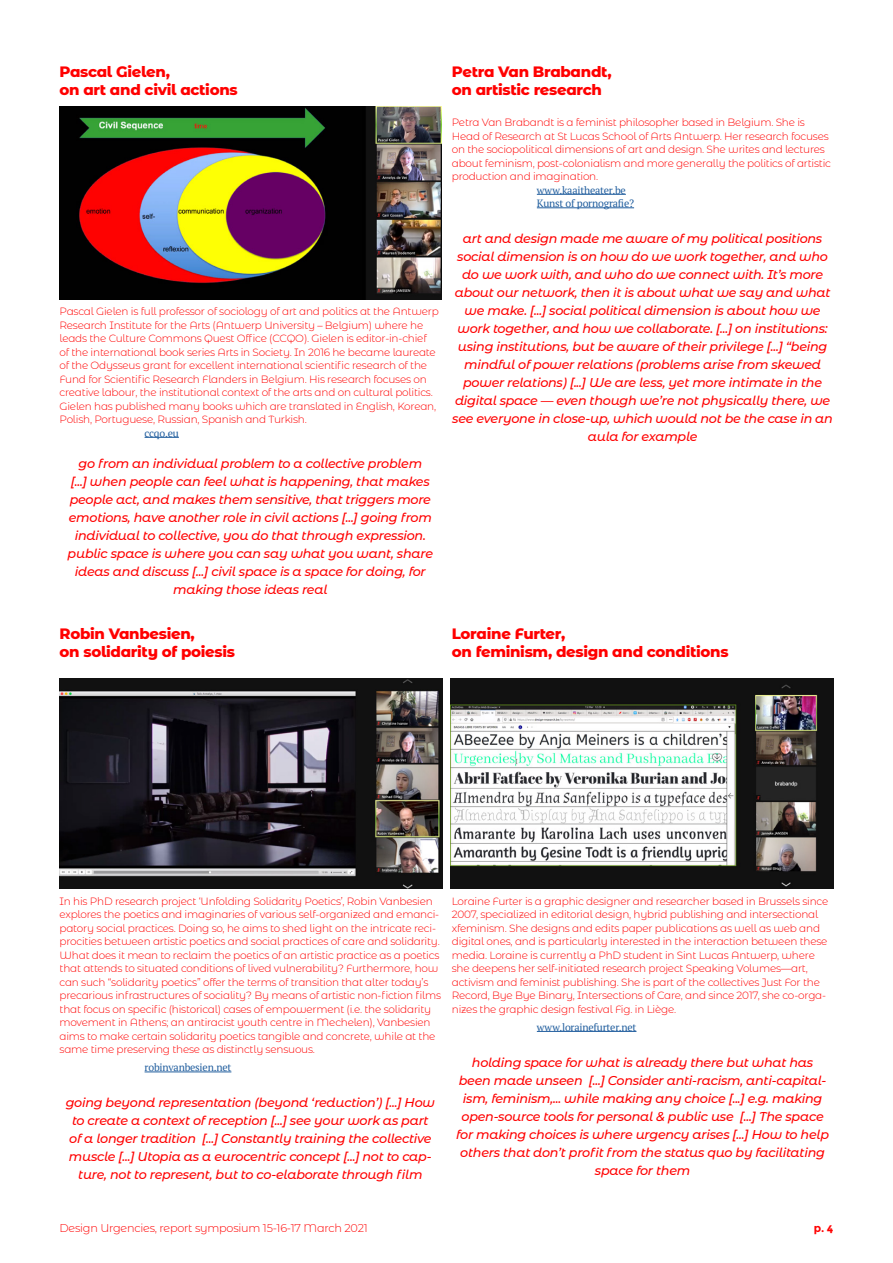
<style>
.page{position:relative;width:893px;height:1263px;background:#fff}
.page>*{position:absolute;margin:0;border:0;box-sizing:border-box;transform-origin:0 0}
.t1{font:800 15px/18px "Montserrat Alternates";letter-spacing:-.02em;color:#f00}
.t2{font:italic 500 12.75px/18px "Montserrat Alternates";letter-spacing:-.02em;color:#f00;text-align:center}
.t3{font:300 11.25px "Montserrat Alternates";letter-spacing:-.02em;color:#f00}
.t4{font:700 11.25px "Montserrat Alternates";color:#f00}
.t5{font:300 10.5px/13.5px "Montserrat Alternates";letter-spacing:-.02em;color:#f00}
.t6{font:10.5px/13.5px "PT Serif";letter-spacing:-.02em;color:#215e9e}
</style>
<div class="page">
<hr style="left:145px;top:437px;width:34px;height:1px;background:#215e9e">
<hr style="left:145px;top:1072px;width:86px;height:1px;background:#215e9e">
<hr style="left:537px;top:194px;width:89px;height:1px;background:#215e9e">
<hr style="left:537px;top:208px;width:97px;height:1px;background:#215e9e">
<hr style="left:537px;top:1031px;width:99px;height:1px;background:#215e9e">
<img style="left:60px;top:106px;width:381px;height:194px">
<img style="left:60px;top:678px;width:382px;height:211px">
<img style="left:451px;top:678px;width:382px;height:211px">
<h1 class="t1" style="left:60px;top:61px;width:180px">Pascal Gielen,<br>on art and civil actions</h1>
<p class="t5" style="left:60px;top:304px;width:381px">Pascal Gielen is full professor of sociology of art and politics at the Antwerp Research Institute for the Arts (Antwerp University – Belgium) where he leads the Culture Commons Quest Office (CCQO). Gielen is editor-in-chief of the international book series Arts in Society. In 2016 he became laureate of the Odysseus grant for excellent international scientific research of the Fund for Scientific Research Flanders in Belgium. His research focuses on creative labour, the institutional context of the arts and on cultural politics.<br>Gielen has published many books which are translated in English, Korean, Polish, Portuguese, Russian, Spanish and Turkish.</p>
<p class="t6" style="left:145px;top:426px;width:36px">ccqo.eu</p>
<p class="t2" style="left:68px;top:454px;width:367px">go from an individual problem to a collective problem<br>[...] when people can feel what is happening, that makes people act, and makes them sensitive, that triggers more emotions, have another role in civil actions [...] going from individual to collective, you do that through expression. public space is where you can say what you want, share ideas and discuss [...] civil space is a space for doing, for making those ideas real</p>
<h1 class="t1" style="left:60px;top:624px;width:177px">Robin Vanbesien,<br>on solidarity of poiesis</h1>
<h1 class="t1" style="left:452px;top:61px;width:161px">Petra Van Brabandt, on artistic research</h1>
<p class="t5" style="left:452px;top:115px;width:381px">Petra Van Brabandt is a feminist philosopher based in Belgium. She is Head of Research at St Lucas School of Arts Antwerp. Her research focuses on the sociopolitical dimensions of art and design. She writes and lectures about feminism, post-colonialism and more generally the politics of artistic production and imagination.</p>
<p class="t6" style="left:537px;top:183px;width:99px">www.kaaitheater.be<br>Kunst of pornografie?</p>
<p class="t2" style="left:452px;top:229px;width:382px">art and design made me aware of my political positions social dimension is on how do we work together, and who do we work with, and who do we connect with. It’s more about our network, then it is about what we say and what we make. [...] social political dimension is about how we work together, and how we collaborate. [...] on institutions: using institutions, but be aware of their privilege [...] “being mindful of power relations (problems arise from skewed power relations) [...] We are less, yet more intimate in the digital space — even though we’re not physically there, we see everyone in close-up, which would not be the case in an aula for example</p>
<h1 class="t1" style="left:452px;top:624px;width:278px">Loraine Furter,<br>on feminism, design and conditions</h1>
<p class="t5" style="left:60px;top:894px;width:383px">In his PhD research project ‘Unfolding Solidarity Poetics’, Robin Vanbesien explores the poetics and imaginaries of various self-organized and emanci&shy;patory social practices. Doing so, he aims to shed light on the intricate reci&shy;procities between artistic poetics and social practices of care and solidarity.<br>What does it mean to reclaim the poetics of an artistic practice as a poetics that attends to situated conditions of lived vulnerability? Furthermore, how can such “solidarity poetics” offer the terms of transition that alter today’s precarious infrastructures of sociality? By means of artistic non-fiction films that focus on specific (historical) cases of empowerment (i.e. the solidarity movement in Athens; an antiracist youth centre in Mechelen), Vanbesien aims to make certain solidarity poetics tangible and concrete, while at the same time preserving these as distinctly sensuous.</p>
<p class="t6" style="left:145px;top:1060px;width:88px">robinvanbesien.net</p>
<p class="t2" style="left:66px;top:1093px;width:371px">going beyond representation (beyond ‘reduction’) [...] How to create a context of reception [...] see your work as part of a longer tradition [...] Constantly training the collective muscle [...] Utopia as a eurocentric concept [...] not to cap&shy;ture, not to represent, but to co-elaborate through film</p>
<p class="t5" style="left:452px;top:894px;width:378px">Loraine Furter is a graphic designer and researcher based in Brussels since 2007, specialized in editorial design, hybrid publishing and intersectional xfeminism. She designs and edits paper publications as well as web and digital ones, and is particularly interested in the interaction between these media. Loraine is currently a PhD student in Sint Lucas Antwerp, where she deepens her self-initiated research project Speaking Volumes—art, activism and feminist publishing. She is part of the collectives Just For the Record, Bye Bye Binary, Intersections of Care, and since 2017, she co-orga&shy;nizes the graphic design festival Fig. in Liège.</p>
<p class="t6" style="left:537px;top:1020px;width:101px">www.lorainefurter.net</p>
<p class="t2" style="left:456px;top:1052px;width:374px">holding space for what is already there but what has been made unseen [...] Consider anti-racism, anti-capital&shy;ism, feminism,... while making any choice [...] e.g. making open-source tools for personal &amp; public use [...] The space for making choices is where urgency arises [...] How to help others that don’t profit from the status quo by facilitating space for them</p>
<p class="t3" style="left:60px;top:1220px;width:310px">Design Urgencies, report symposium 15-16-17 March 2021</p>
<p class="t4" style="left:814px;top:1221px;width:21px">p. 4</p>
</div>
